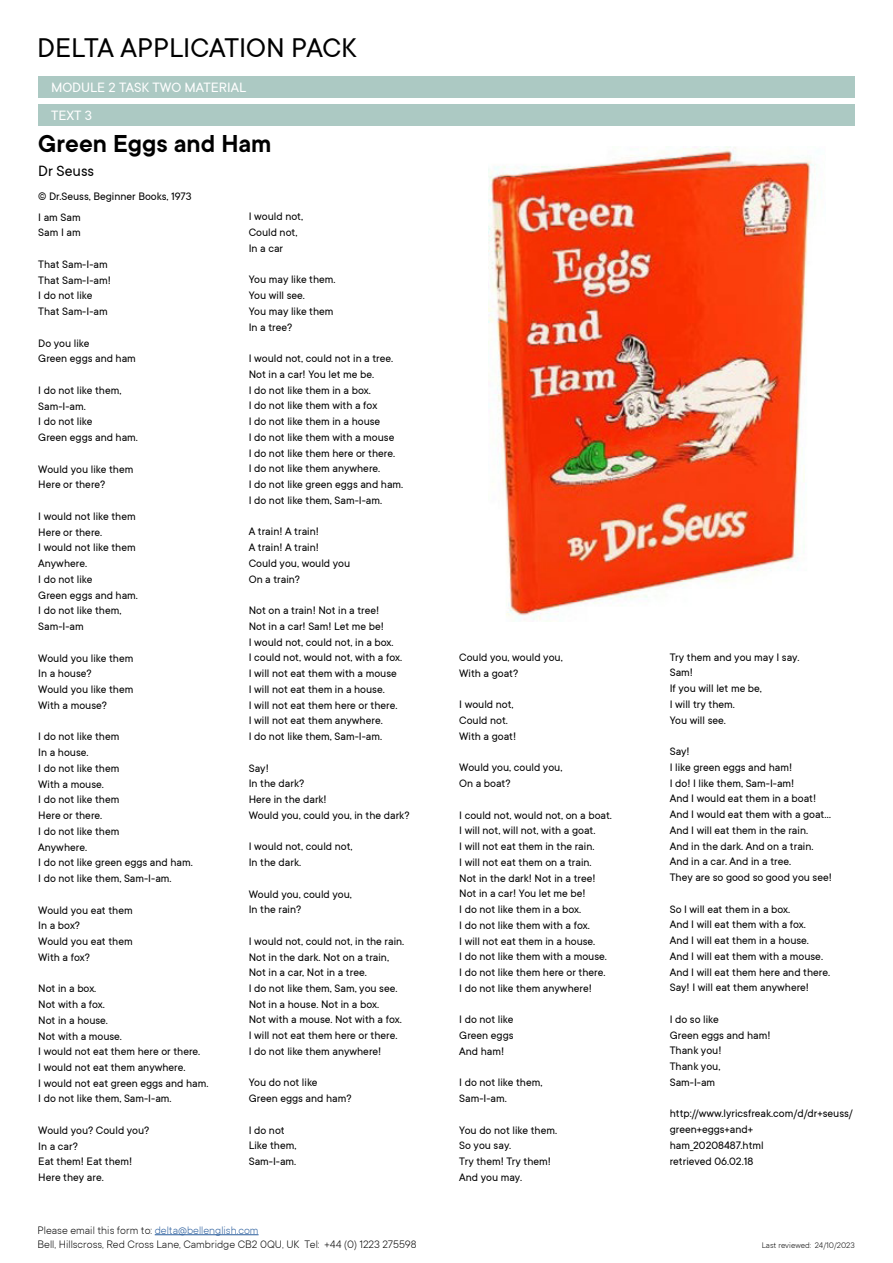
<style>
.page{position:relative;width:893px;height:1263px;background:#fff}
.page>*{position:absolute;margin:0;border:0;box-sizing:border-box;transform-origin:0 0}
.t1{font:30px "TT Commons";color:#000}
.t2{font:600 27px "TT Commons";color:#000}
.t3{font:16.5px "TT Commons";color:#000}
.t4{font:15px "TT Commons";color:#fff}
.t5{font:12px/15.8px "TT Commons";color:#000}
.t6{font:300 12px/14.2px "TT Commons";color:#000}
.t7{font:300 9px "TT Commons";color:#000}
.s1{color:#275b9b}
</style>
<div class="page">
<hr style="left:155px;top:1234px;width:104px;height:1px;background:#275b9b">
<div style="left:38px;top:104px;width:817px;height:21px;background:#acc9c3"></div>
<div style="left:38px;top:77px;width:817px;height:21px;background:#acc9c3"></div>
<img style="left:488px;top:147px;width:328px;height:475px">
<h1 class="t1" style="left:37px;top:31px;width:321px">DELTA APPLICATION PACK</h1>
<p class="t4" style="left:51px;top:80px;width:197px">MODULE 2 TASK TWO MATERIAL</p>
<p class="t4" style="left:51px;top:107px;width:43px">TEXT 3</p>
<h2 class="t2" style="left:38px;top:129px;width:235px">Green Eggs and Ham</h2>
<h3 class="t3" style="left:38px;top:162px;width:57px">Dr Seuss</h3>
<p class="t5" style="left:38px;top:187px;width:155px;line-height:20.2px">© Dr.Seuss, Beginner Books, 1973<br>I am Sam</p>
<p class="t5" style="left:38px;top:225px;width:44px">Sam I am</p>
<p class="t5" style="left:38px;top:256px;width:74px">That Sam-I-am<br>That Sam-I-am!<br>I do not like<br>That Sam-I-am</p>
<p class="t5" style="left:38px;top:335px;width:99px">Do you like<br>Green eggs and ham</p>
<p class="t5" style="left:38px;top:382px;width:101px">I do not like them,<br>Sam-I-am.<br>I do not like<br>Green eggs and ham.</p>
<p class="t5" style="left:38px;top:461px;width:97px">Would you like them<br>Here or there?</p>
<p class="t5" style="left:38px;top:508px;width:101px">I would not like them<br>Here or there.<br>I would not like them<br>Anywhere.<br>I do not like<br>Green eggs and ham.<br>I do not like them,<br>Sam-I-am</p>
<p class="t5" style="left:38px;top:650px;width:97px">Would you like them<br>In a house?<br>Would you like them<br>With a mouse?</p>
<p class="t5" style="left:38px;top:729px;width:156px">I do not like them<br>In a house.<br>I do not like them<br>With a mouse.<br>I do not like them<br>Here or there.<br>I do not like them<br>Anywhere.<br>I do not like green eggs and ham.<br>I do not like them, Sam-I-am.</p>
<p class="t5" style="left:38px;top:902px;width:96px">Would you eat them<br>In a box?<br>Would you eat them<br>With a fox?</p>
<p class="t5" style="left:38px;top:981px;width:172px">Not in a box.<br>Not with a fox.<br>Not in a house.<br>Not with a mouse.<br>I would not eat them here or there.<br>I would not eat them anywhere.<br>I would not eat green eggs and ham.<br>I do not like them, Sam-I-am.</p>
<p class="t5" style="left:38px;top:1122px;width:113px">Would you? Could you?<br>In a car?<br>Eat them! Eat them!<br>Here they are.</p>
<p class="t5" style="left:249px;top:209px;width:56px">I would not,<br>Could not,<br>In a car</p>
<p class="t5" style="left:249px;top:272px;width:88px">You may like them.<br>You will see.<br>You may like them<br>In a tree?</p>
<p class="t5" style="left:249px;top:351px;width:156px">I would not, could not in a tree.<br>Not in a car! You let me be.<br>I do not like them in a box.<br>I do not like them with a fox<br>I do not like them in a house<br>I do not like them with a mouse<br>I do not like them here or there.<br>I do not like them anywhere.<br>I do not like green eggs and ham.<br>I do not like them, Sam-I-am.</p>
<p class="t5" style="left:249px;top:524px;width:103px">A train! A train!<br>A train! A train!<br>Could you, would you<br>On a train?</p>
<p class="t5" style="left:249px;top:603px;width:155px">Not on a train! Not in a tree!<br>Not in a car! Sam! Let me be!<br>I would not, could not, in a box.<br>I could not, would not, with a fox.<br>I will not eat them with a mouse<br>I will not eat them in a house.<br>I will not eat them here or there.<br>I will not eat them anywhere.<br>I do not like them, Sam-I-am.</p>
<p class="t5" style="left:249px;top:760px;width:162px">Say!<br>In the dark?<br>Here in the dark!<br>Would you, could you, in the dark?</p>
<p class="t5" style="left:249px;top:839px;width:105px">I would not, could not,<br>In the dark.</p>
<p class="t5" style="left:249px;top:886px;width:105px">Would you, could you,<br>In the rain?</p>
<p class="t5" style="left:249px;top:933px;width:157px">I would not, could not, in the rain.<br>Not in the dark. Not on a train,<br>Not in a car, Not in a tree.<br>I do not like them, Sam, you see.<br>Not in a house. Not in a box.<br>Not with a mouse. Not with a fox.<br>I will not eat them here or there.<br>I do not like them anywhere!</p>
<p class="t5" style="left:249px;top:1075px;width:104px">You do not like<br>Green eggs and ham?</p>
<p class="t5" style="left:249px;top:1122px;width:49px">I do not<br>Like them,<br>Sam-I-am.</p>
<p class="t6" style="left:38px;top:1223px;width:381px">Please email this form to: <span class="s1">delta@bellenglish.com<br></span>Bell, Hillscross, Red Cross Lane, Cambridge CB2 0QU, UK Tel: +44 (0) 1223 275598</p>
<p class="t5" style="left:459px;top:650px;width:105px">Could you, would you,<br>With a goat?</p>
<p class="t5" style="left:459px;top:697px;width:58px">I would not,<br>Could not.<br>With a goat!</p>
<p class="t5" style="left:459px;top:760px;width:105px">Would you, could you,<br>On a boat?</p>
<p class="t5" style="left:459px;top:807px;width:154px">I could not, would not, on a boat.<br>I will not, will not, with a goat.<br>I will not eat them in the rain.<br>I will not eat them on a train.<br>Not in the dark! Not in a tree!<br>Not in a car! You let me be!<br>I do not like them in a box.<br>I do not like them with a fox.<br>I will not eat them in a house.<br>I do not like them with a mouse.<br>I do not like them here or there.<br>I do not like them anywhere!</p>
<p class="t5" style="left:459px;top:1012px;width:56px;text-align:justify">I do not like Green eggs And ham!</p>
<p class="t5" style="left:459px;top:1075px;width:85px">I do not like them,<br>Sam-I-am.</p>
<p class="t5" style="left:459px;top:1122px;width:99px">You do not like them.<br>So you say.<br>Try them! Try them!<br>And you may.</p>
<p class="t5" style="left:670px;top:649px;width:131px">Try them and you may I say.<br>Sam!<br>If you will let me be,<br>I will try them.<br>You will see.</p>
<p class="t5" style="left:670px;top:744px;width:164px">Say!<br>I like green eggs and ham!<br>I do! I like them, Sam-I-am!<br>And I would eat them in a boat!<br>And I would eat them with a goat...<br>And I will eat them in the rain.<br>And in the dark. And on a train.<br>And in a car. And in a tree.<br>They are so good so good you see!</p>
<p class="t5" style="left:670px;top:901px;width:162px">So I will eat them in a box.<br>And I will eat them with a fox.<br>And I will eat them in a house.<br>And I will eat them with a mouse.<br>And I will eat them here and there.<br>Say! I will eat them anywhere!</p>
<p class="t5" style="left:670px;top:1011px;width:102px">I do so like<br>Green eggs and ham!<br>Thank you!<br>Thank you,<br>Sam-I-am</p>
<p class="t5" style="left:670px;top:1106px;width:185px">http://www.lyricsfreak.com/d/dr+seuss/ green+eggs+and+<br>ham_20208487.html<br>retrieved 06.02.18</p>
<p class="t7" style="left:762px;top:1240px;width:94px">Last reviewed: 24/10/2023</p>
</div>
